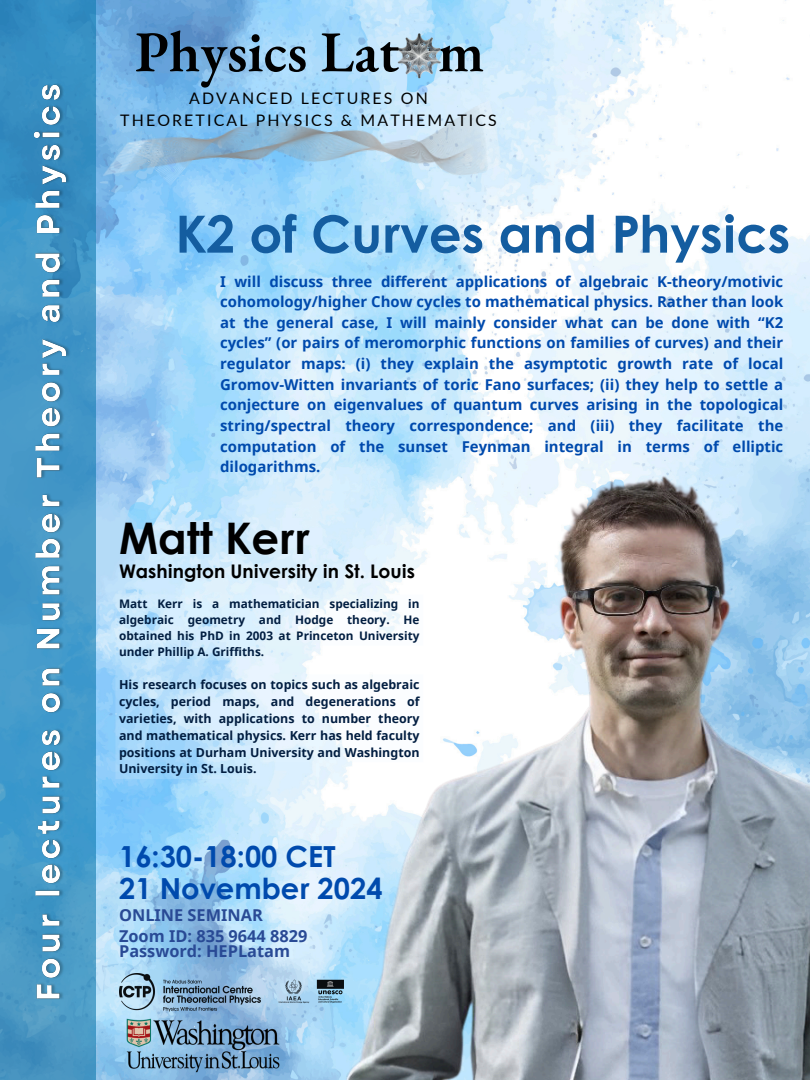
<style>
.page{position:relative;width:810px;height:1080px;background:#fff}
.page>*{position:absolute;margin:0;border:0;box-sizing:border-box;transform-origin:0 0}
.t1{font:600 57.75px "EB Garamond";color:#000}
.t2{font:700 51.44px "Century Gothic";color:#145da0}
.t3{font:700 43.56px "Century Gothic";color:#000}
.t4{font:700 29px/32.4px "Century Gothic";color:#004aad}
.t5{font:700 18.75px "Century Gothic";color:#000}
.t6{font:700 16.31px "Noto Sans";color:#294a95}
.t7{font:15.88px/22.2px "Lato";letter-spacing:.135em;color:#000;text-align:center}
.t8{font:700 14.94px/20.6px "Noto Sans";color:#004aad;text-align:justify}
.t9{font:700 12.44px/16.9px "Noto Sans";color:#021e41;text-align:justify}
.t10{font:700 11.81px/15.9px "Noto Sans";color:#021e41;text-align:justify}
</style>
<div class="page">
<img style="left:96px;top:0;width:714px;height:1080px">
<img style="left:388px;top:28px;width:64px;height:57px">
<img style="left:96px;top:94px;width:406px;height:120px">
<svg style="left:0;top:0;width:96px;height:1080px;background:#4196c6"></svg>
<img style="left:119px;top:973px;width:224px;height:38px">
<img style="left:344px;top:476px;width:466px;height:604px">
<img style="left:119px;top:1011px;width:168px;height:69px">
<img style="left:25px;top:80px;width:48px;height:922px">
<svg style="left:115px;top:594px;width:308px;height:185px"></svg>
<h1 class="t1" style="left:135px;top:13px;width:351px">Physics Lat m</h1>
<p class="t7" style="left:120px;top:87px;width:378px">ADVANCED LECTURES ON<br>THEORETICAL PHYSICS &amp; MATHEMATICS</p>
<h4 class="t2" style="left:175px;top:195px;width:616px">K2 of Curves and Physics</h4>
<p class="t8" style="left:220px;top:270px;width:565px">I will discuss three different applications of algebraic K-theory/motivic cohomology/higher Chow cycles to mathematical physics. Rather than look at the general case, I will mainly consider what can be done with “K2 cycles” (or pairs of meromorphic functions on families of curves) and their regulator maps: (i) they explain the asymptotic growth rate of local Gromov-Witten invariants of toric Fano surfaces; (ii) they help to settle a conjecture on eigenvalues of quantum curves arising in the topological string/spectral theory correspondence; and (iii) they facilitate the computation of the sunset Feynman integral in terms of elliptic dilogarithms.</p>
<p class="t3" style="left:119px;top:505px;width:192px">Matt Kerr</p>
<p class="t5" style="left:119px;top:557px;width:297px">Washington University in St. Louis</p>
<p class="t10" style="left:119px;top:596px;width:302px">Matt Kerr is a mathematician specializing in algebraic geometry and Hodge theory. He obtained his PhD in 2003 at Princeton University under Phillip A. Griffiths.</p>
<p class="t9" style="left:119px;top:676px;width:302px">His research focuses on topics such as algebraic cycles, period maps, and degenerations of varieties, with applications to number theory and mathematical physics. Kerr has held faculty positions at Durham University and Washington University in St. Louis.</p>
<p class="t4" style="left:119px;top:839px;width:265px">16:30-18:00 CET<br>21 November 2024</p>
<h2 class="t6" style="left:119px;top:903px;width:145px">ONLINE SEMINAR</h2>
<p class="t6" style="left:119px;top:925px;width:190px">Zoom ID: 835 9644 8829</p>
<p class="t6" style="left:119px;top:940px;width:172px">Password: HEPLatam</p>
</div>
